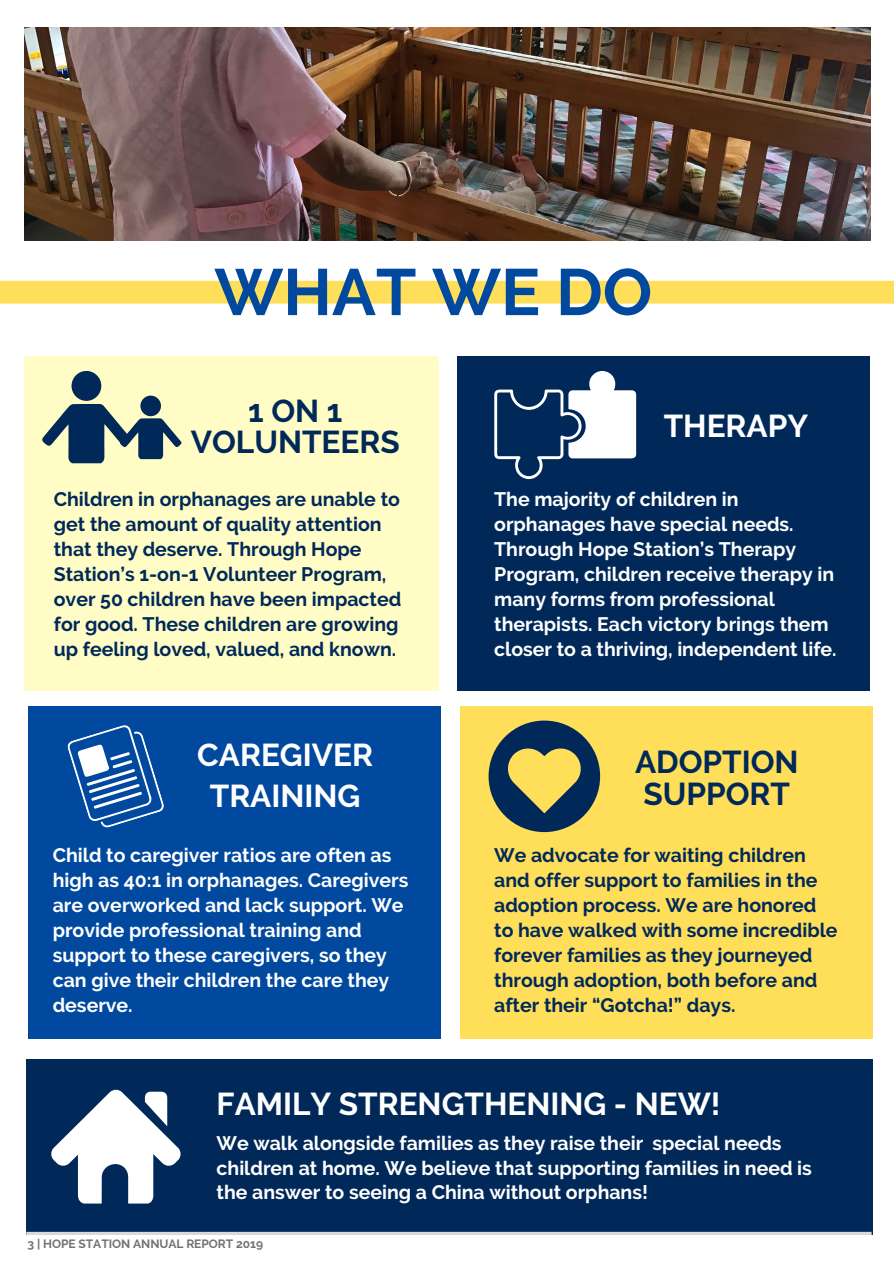
<style>
.page{position:relative;width:894px;height:1264px;background:#fff}
.page>*{position:absolute;margin:0;border:0;box-sizing:border-box;transform-origin:0 0}
.t1{font:700 65.4px "Raleway";color:#00499f}
.t2{font:700 31.5px/40.5px "Raleway";color:#fff;text-align:center}
.t3{font:700 31.5px/31.2px "Raleway";color:#002959}
.t4{font:700 19.5px/24.9px "Raleway";color:#fff}
.t5{font:700 19.5px/24.9px "Raleway";color:#002959}
.t6{font:700 12px "Raleway";color:#737373}
</style>
<div class="page">
<div style="left:0;top:281px;width:893px;height:22px;background:#ffde59"></div>
<div style="left:24px;top:356px;width:414px;height:334px;background:#fffdc5"></div>
<div style="left:457px;top:356px;width:412px;height:334px;background:#002959"></div>
<div style="left:28px;top:706px;width:412px;height:333px;background:#00499f"></div>
<div style="left:460px;top:706px;width:412px;height:333px;background:#ffde59"></div>
<div style="left:26px;top:1059px;width:846px;height:175px;background:#002959"></div>
<svg style="left:26px;top:1231px;width:845px;height:3px;background:#9ba7b4"></svg>
<svg style="left:51px;top:1089px;width:130px;height:114px"></svg>
<svg style="left:488px;top:720px;width:112px;height:112px"></svg>
<div style="left:71px;top:371px;width:30px;height:30px;background:#002959;border-radius:50%"></div>
<div style="left:140px;top:395px;width:21px;height:21px;background:#002959;border-radius:50%"></div>
<svg style="left:42px;top:404px;width:139px;height:59px"></svg>
<svg style="left:494px;top:371px;width:142px;height:108px"></svg>
<svg style="left:67px;top:725px;width:97px;height:103px"></svg>
<img style="left:24px;top:27px;width:846px;height:213px">
<h1 class="t1" style="left:214px;top:253px;width:439px">WHAT WE DO</h1>
<h2 class="t3" style="left:191px;top:395px;width:210px;text-align:center">1ON1<br>VOLUNTEERS</h2>
<p class="t5" style="left:54px;top:486px;width:349px">Children in orphanages are unable to get the amount of quality attention that they deserve. Through Hope Station’s 1-on-1 Volunteer Program, over 50 children have been impacted for good. These children are growing up feeling loved, valued, and known.</p>
<h2 class="t2" style="left:197px;top:734px;width:177px">CAREGIVER<br>TRAINING</h2>
<p class="t4" style="left:53px;top:842px;width:357px">Child to caregiver ratios are often as high as 40:1 in orphanages. Caregivers are overworked and lack support. We provide professional training and support to these caregivers, so they can give their children the care they deserve.</p>
<h2 class="t2" style="left:663px;top:406px;width:146px">THERAPY</h2>
<p class="t4" style="left:494px;top:486px;width:344px">The majority of children in orphanages have special needs.<br>Through Hope Station’s Therapy Program, children receive therapy in many forms from professional therapists. Each victory brings them closer to a thriving, independent life.</p>
<h2 class="t3" style="left:635px;top:746px;width:165px">ADOPTION<br>SUPPORT</h2>
<p class="t5" style="left:494px;top:842px;width:345px">We advocate for waiting children and offer support to families in the adoption process. We are honored to have walked with some incredible forever families as they journeyed through adoption, both before and after their “Gotcha!” days.</p>
<h2 class="t2" style="left:216px;top:1083px;width:505px">FAMILY STRENGTHENING - NEW!</h2>
<p class="t4" style="left:216px;top:1130px;width:596px">We walk alongside families as they raise their special needs children at home. We believe that supporting families in need is the answer to seeing a China without orphans!</p>
<p class="t6" style="left:27px;top:1236px;width:237px">3 | HOPE STATION ANNUAL REPORT 2019</p>
</div>
